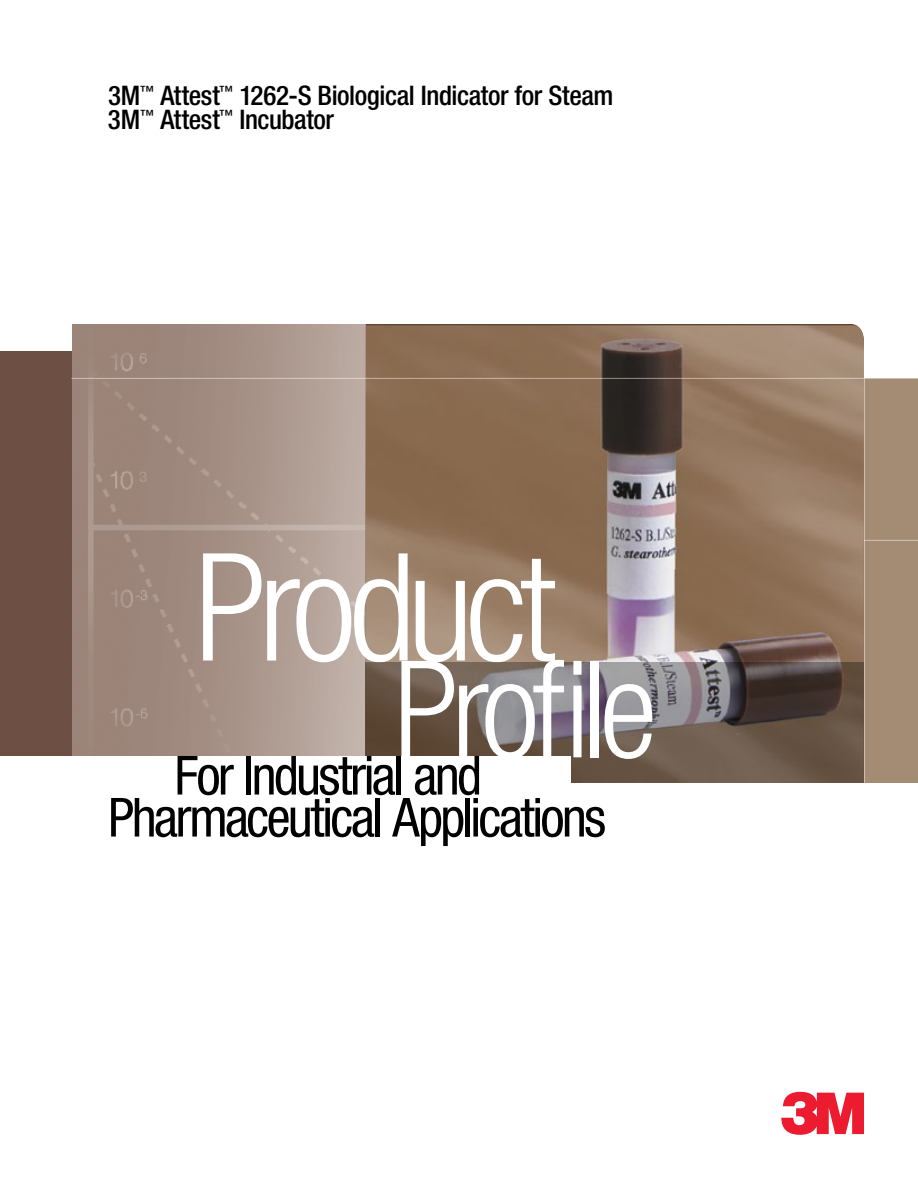
<style>
.page{position:relative;width:918px;height:1188px;background:#fff}
.page>*{position:absolute;margin:0;border:0;box-sizing:border-box;transform-origin:0 0}
.t1{font:300 condensed 150px "Helvetica Neue";letter-spacing:-.055em;color:#fff}
.t2{font:300 condensed 135px "Helvetica Neue";letter-spacing:-.055em;color:#fff}
.t3{font:condensed 54px/42px "Helvetica Neue";letter-spacing:-.05em;color:#000}
.t4{font:500 condensed 27px/24px "Helvetica Neue";letter-spacing:-.015em;color:#000}
</style>
<div class="page">
<svg style="left:781px;top:1092px;width:83px;height:43px"></svg>
<div style="left:466px;top:378px;width:452px;height:405px;background:#a48b74"></div>
<hr style="left:365px;top:540px;width:553px;height:1px;background:#fff">
<div style="left:0;top:351px;width:79px;height:405px;background:#6d5043"></div>
<img style="left:72px;top:324px;width:293px;height:432px">
<img style="left:365px;top:325px;width:499px;height:338px">
<hr style="left:864px;top:351px;width:1px;height:432px;background:#fff">
<hr style="left:71px;top:378px;width:847px;height:1px;background:#fff">
<svg style="left:365px;top:663px;width:499px;height:120px;background:#6e615a"></svg>
<div style="left:0;top:756px;width:571px;height:107px;background:#fff"></div>
<p class="t4" style="left:108px;top:83px;width:507px">3M<sup>™</sup> Attest<sup>™</sup> 1262-S Biological Indicator for Steam<br>3M<sup>™</sup> Attest<sup>™</sup> Incubator</p>
<h1 class="t1" style="left:195px;top:521px;width:363px">Product</h1>
<h2 class="t2" style="left:394px;top:632px;width:265px">Profile</h2>
<h3 class="t3" style="left:108px;top:754px;width:500px;text-indent:66px">For Industrial and<br>Pharmaceutical Applications</h3>
</div>
